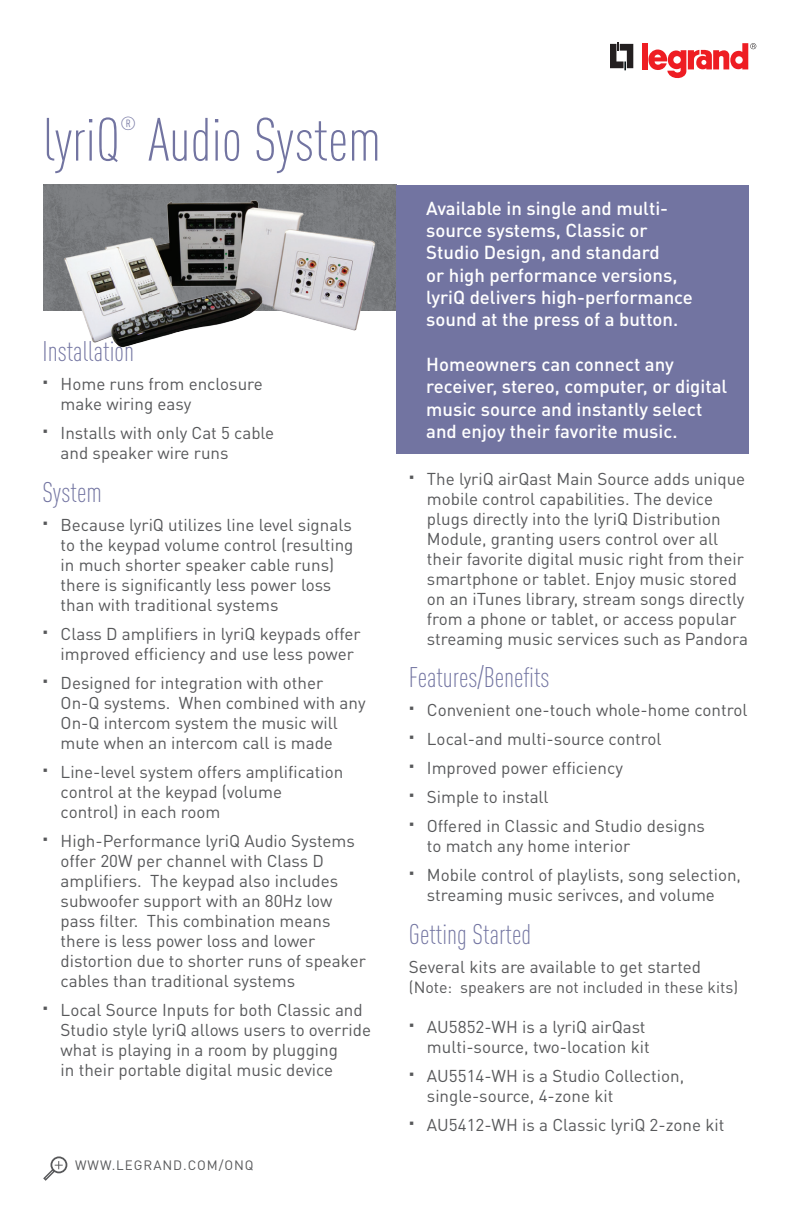
<style>
.page{position:relative;width:792px;height:1224px;background:#fff}
.page>*{position:absolute;margin:0;border:0;box-sizing:border-box;transform-origin:0 0}
.t1{font:300 condensed 60px "DIN Pro";color:#7274a1}
.t2{font:300 condensed 28px "DIN Pro";color:#7274a1}
.t3{font:500 18.6px/22.4px "DIN Pro";color:#fff}
.t4{font:300 condensed 18.6px "DIN Pro";color:#7274a1}
.t5{font:17px/20px "DIN Pro";color:#57585a}
.t6{font:16px "DIN Pro";color:#57585a}
.t7{font:13.4px "DIN Pro";letter-spacing:.07em;color:#57585a}
</style>
<div class="page">
<svg style="left:610px;top:42px;width:23px;height:28px"></svg>
<div style="left:642px;top:43px;width:5px;height:26px;background:#ee1d23"></div>
<svg style="left:648px;top:43px;width:108px;height:36px"></svg>
<div style="left:50px;top:1156px;width:17px;height:17px;border:2px solid #57585a;border-radius:50%"></div>
<svg style="left:43px;top:1161px;width:20px;height:20px"></svg>
<img style="left:43px;top:185px;width:353px;height:126px">
<div style="left:396px;top:185px;width:352px;height:269px;background:#7274a1"></div>
<img style="left:61px;top:193px;width:318px;height:155px">
<h1 class="t1" style="left:43px;top:105px;width:78px">lyriQ</h1>
<p class="t4" style="left:120px;top:113px;width:18px">®</p>
<h1 class="t1" style="left:148px;top:105px;width:234px">Audio System</h1>
<h2 class="t2" style="left:43px;top:335px;width:93px">Installation</h2>
<p class="t5" style="left:61px;top:373px;width:204px">Home runs from enclosure make wiring easy</p>
<p class="t5" style="left:61px;top:422px;width:215px">Installs with only Cat 5 cable and speaker wire runs</p>
<h2 class="t2" style="left:43px;top:476px;width:61px">System</h2>
<p class="t5" style="left:61px;top:514px;width:294px">Because lyriQ utilizes line level signals to the keypad volume control (resulting in much shorter speaker cable runs) there is significantly less power loss than with traditional systems</p>
<p class="t5" style="left:61px;top:623px;width:301px">Class D amplifiers in lyriQ keypads offer improved efficiency and use less power</p>
<p class="t5" style="left:61px;top:672px;width:307px">Designed for integration with other On-Q systems. When combined with any On-Q intercom system the music will mute when an intercom call is made</p>
<p class="t5" style="left:61px;top:761px;width:284px">Line-level system offers amplification control at the keypad (volume control) in each room</p>
<p class="t5" style="left:61px;top:830px;width:307px">High-Performance lyriQ Audio Systems offer 20W per channel with Class D amplifiers. The keypad also includes subwoofer support with an 80Hz low pass filter. This combination means there is less power loss and lower distortion due to shorter runs of speaker cables than traditional systems</p>
<p class="t5" style="left:61px;top:999px;width:312px">Local Source Inputs for both Classic and Studio style lyriQ allows users to override what is playing in a room by plugging<br>in their portable digital music device</p>
<p class="t7" style="left:75px;top:1156px;width:180px">www.legrand.com/ON Q</p>
<p class="t3" style="left:426px;top:196px;width:268px">Available in single and multi&shy;source systems, Classic or<br>Studio Design, and standard<br>or high performance versions, lyriQ delivers high-performance sound at the press of a button.</p>
<p class="t3" style="left:426px;top:352px;width:303px">Homeowners can connect any receiver, stereo, computer, or digital music source and instantly select and enjoy their favorite music.</p>
<p class="t5" style="left:427px;top:468px;width:323px">The lyriQ airQast Main Source adds unique mobile control capabilities. The device plugs directly into the lyriQ Distribution Module, granting users control over all their favorite digital music right from their smartphone or tablet. Enjoy music stored on an iTunes library, stream songs directly from a phone or tablet, or access popular streaming music services such as Pandora</p>
<h2 class="t2" style="left:409px;top:661px;width:142px">Features/Benefits</h2>
<p class="t5" style="left:427px;top:695px;width:322px;line-height:29px">Convenient one-touch whole-home control<br>Local-and multi-source control<br>Improved power efficiency<br>Simple to install<br>Offered in Classic and Studio designs</p>
<p class="t5" style="left:427px;top:831px;width:316px;line-height:29px">to match any home interior<br>M obile control of playlists, song selection,</p>
<p class="t5" style="left:427px;top:884px;width:290px">streaming music serivces, and volume</p>
<h2 class="t2" style="left:409px;top:918px;width:124px">Getting Started</h2>
<p class="t5" style="left:409px;top:956px;width:294px">Several kits are available to get started</p>
<p class="t6" style="left:409px;top:976px;width:331px">(N ote: speakers are not included in these kits)</p>
<p class="t5" style="left:427px;top:1016px;width:224px">AU5852-WH is a lyriQ airQast multi-source, two-location kit</p>
<p class="t5" style="left:427px;top:1065px;width:259px">AU5514-WH is a Studio Collection, single-source, 4-zone kit</p>
<p class="t5" style="left:427px;top:1114px;width:299px">AU5412-WH is a Classic lyriQ 2-zone kit</p>
</div>
